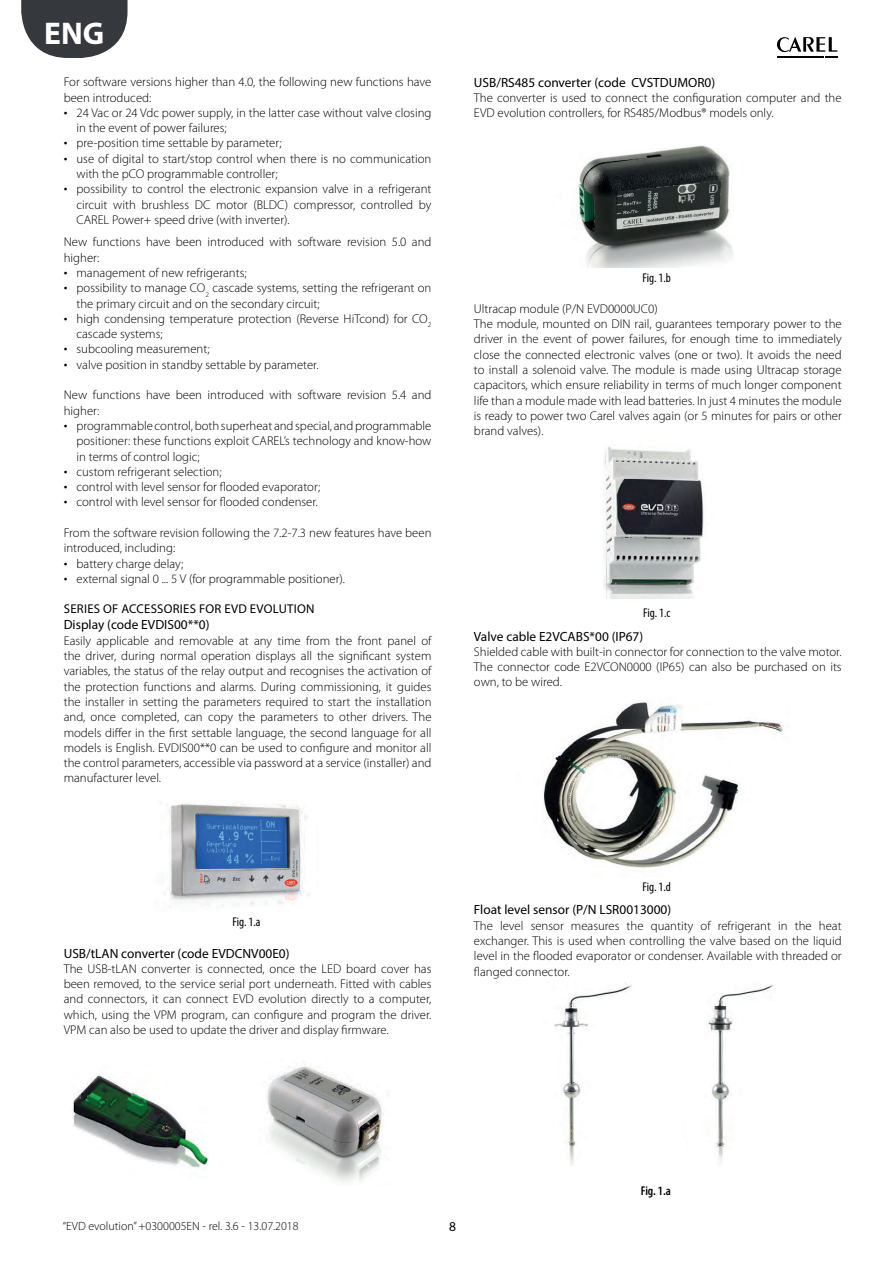
<style>
.page{position:relative;width:893px;height:1263px;background:#fff}
.page>*{position:absolute;margin:0;border:0;box-sizing:border-box;transform-origin:0 0}
.t1{font:700 31.5px "Myriad Pro";color:#fff}
.t2{font:13.5px "Myriad Pro";color:#000001}
.t3{font:13.35px "Myriad Pro";color:#000001}
.t4{font:300 12.75px/15.3px "Myriad Pro";color:#000001}
.t5{font:12.75px "Myriad Pro";letter-spacing:.02em;color:#000001}
.t6{font:condensed 12.75px "Myriad Pro";letter-spacing:-.005em;color:#000001}
.t7{font:600 condensed 12.75px "Myriad Pro";color:#000001}
.t8{font:300 12px "Myriad Pro";color:#000001}
.s1{font-size:15px}
</style>
<div class="page">
<svg style="left:777px;top:37px;width:60px;height:21px"></svg>
<svg style="left:21px;top:0;width:107px;height:58px;background:#535559"></svg>
<img style="left:164px;top:802px;width:146px;height:106px">
<img style="left:72px;top:1075px;width:136px;height:94px">
<img style="left:264px;top:1062px;width:120px;height:120px">
<img style="left:578px;top:145px;width:155px;height:122px">
<img style="left:603px;top:446px;width:101px;height:153px">
<img style="left:543px;top:702px;width:240px;height:166px">
<img style="left:554px;top:983px;width:78px;height:183px">
<img style="left:708px;top:984px;width:66px;height:178px">
<h1 class="t1" style="left:44px;top:22px;width:62px">ENG</h1>
<p class="t4" style="left:64px;top:75px;width:369px">For software versions higher than 4.0, the following new functions have been introduced:</p>
<p class="t4" style="left:77px;top:106px;width:356px;text-indent:-13px"><span class="s1">•</span> 24 Vac or 24 Vdc power supply, in the latter case without valve closing in the event of power failures;</p>
<p class="t4" style="left:64px;top:136px;width:219px"><span class="s1">•</span> pre-position time settable by parameter;</p>
<p class="t4" style="left:77px;top:152px;width:356px;text-indent:-13px"><span class="s1">•</span> use of digital to start/stop control when there is no communication with the pCO programmable controller;</p>
<p class="t4" style="left:77px;top:182px;width:356px;text-align:justify;text-indent:-13px"><span class="s1">•</span> possibility to control the electronic expansion valve in a refrigerant circuit with brushless DC motor (BLDC) compressor, controlled by CAREL Power+ speed drive (with inverter).</p>
<p class="t4" style="left:64px;top:235px;width:369px">New functions have been introduced with software revision 5.0 and higher:</p>
<p class="t4" style="left:64px;top:266px;width:184px"><span class="s1">•</span> management of new refrigerants;</p>
<p class="t4" style="left:77px;top:281px;width:356px;text-indent:-13px"><span class="s1">•</span> possibility to manage CO<sub>2</sub> cascade systems, setting the refrigerant on the primary circuit and on the secondary circuit;</p>
<p class="t4" style="left:77px;top:312px;width:356px;text-indent:-13px"><span class="s1">•</span> high condensing temperature protection (Reverse HiTcond) for CO<sub>2 </sub>cascade systems;</p>
<p class="t4" style="left:64px;top:342px;width:147px"><span class="s1">•</span> subcooling measurement;</p>
<p class="t4" style="left:64px;top:358px;width:256px"><span class="s1">•</span> valve position in standby settable by parameter.</p>
<p class="t4" style="left:64px;top:388px;width:369px">New functions have been introduced with software revision 5.4 and higher:</p>
<p class="t4" style="left:77px;top:419px;width:356px;text-align:justify;text-indent:-13px"><span class="s1">•</span> programmable control, both superheat and special, and programmable positioner: these functions exploit CAREL’s technology and know-how in terms of control logic;</p>
<p class="t4" style="left:64px;top:465px;width:159px"><span class="s1">•</span> custom refrigerant selection;</p>
<p class="t4" style="left:64px;top:480px;width:258px"><span class="s1">•</span> control with level sensor for flooded evaporator;</p>
<p class="t4" style="left:64px;top:495px;width:256px"><span class="s1">•</span> control with level sensor for flooded condenser.</p>
<p class="t4" style="left:64px;top:526px;width:369px">From the software revision following the 7.2-7.3 new features have been introduced, including:</p>
<p class="t4" style="left:64px;top:557px;width:121px"><span class="s1">•</span> battery charge delay;</p>
<p class="t4" style="left:64px;top:572px;width:283px"><span class="s1">•</span> external signal 0 ... 5 V (for programmable positioner).</p>
<p class="t5" style="left:64px;top:604px;width:252px">SERIES OF ACCESSORIES FOR EVD EVOLUTION</p>
<p class="t3" style="left:64px;top:620px;width:147px">Display (code EVDIS00**0)</p>
<p class="t4" style="left:64px;top:634px;width:369px;text-align:justify">Easily applicable and removable at any time from the front panel of the driver, during normal operation displays all the significant system variables, the status of the relay output and recognises the activation of the protection functions and alarms. During commissioning, it guides the installer in setting the parameters required to start the installation and, once completed, can copy the parameters to other drivers. The models differ in the first settable language, the second language for all models is English. EVDIS00**0 can be used to configure and monitor all the control parameters, accessible via password at a service (installer) and manufacturer level.</p>
<p class="t6" style="left:233px;top:917px;width:29px">Fig. 1.a</p>
<p class="t3" style="left:64px;top:948px;width:227px">USB/tLAN converter (code EVDCNV00E0)</p>
<p class="t4" style="left:64px;top:962px;width:369px;text-align:justify">The USB-tLAN converter is connected, once the LED board cover has been removed, to the service serial port underneath. Fitted with cables and connectors, it can connect EVD evolution directly to a computer, which, using the VPM program, can configure and program the driver.<br>VPM can also be used to update the driver and display firmware.</p>
<p class="t3" style="left:474px;top:77px;width:243px">USB/RS485 converter (code CVSTDUMOR0)</p>
<p class="t4" style="left:474px;top:91px;width:369px">The converter is used to connect the configuration computer and the<br>EVD evolution controllers, for RS485/Modbus® models only.</p>
<p class="t6" style="left:643px;top:273px;width:30px">Fig. 1.b</p>
<p class="t4" style="left:474px;top:302px;width:369px">Ultracap module (P/N EVD0000UC0)<br>The module, mounted on DIN rail, guarantees temporary power to the driver in the event of power failures, for enough time to immediately close the connected electronic valves (one or two). It avoids the need to install a solenoid valve. The module is made using Ultracap storage capacitors, which ensure reliability in terms of much longer component life than a module made with lead batteries. In just 4 minutes the module is ready to power two Carel valves again (or 5 minutes for pairs or other brand valves).</p>
<p class="t6" style="left:643px;top:608px;width:29px">Fig. 1.c</p>
<p class="t3" style="left:474px;top:631px;width:171px">Valve cable E2VCABS*00 (IP67)</p>
<p class="t4" style="left:474px;top:645px;width:369px;text-align:justify">Shielded cable with built-in connector for connection to the valve motor.<br>The connector code E2VCON0000 (IP65) can also be purchased on its own, to be wired.</p>
<p class="t6" style="left:643px;top:882px;width:30px">Fig. 1.d</p>
<p class="t3" style="left:474px;top:905px;width:199px">Float level sensor (P/N LSR0013000)</p>
<p class="t4" style="left:474px;top:919px;width:369px;text-align:justify">The level sensor measures the quantity of refrigerant in the heat exchanger. This is used when controlling the valve based on the liquid level in the flooded evaporator or condenser. Available with threaded or flanged connector.</p>
<p class="t8" style="left:63px;top:1222px;width:237px">“EVD evolution” +0300005EN - rel. 3.6 - 13.07.2018</p>
<p class="t2" style="left:449px;top:1222px;width:8px">8</p>
<p class="t7" style="left:641px;top:1183px;width:32px">Fig. 1.a</p>
</div>
